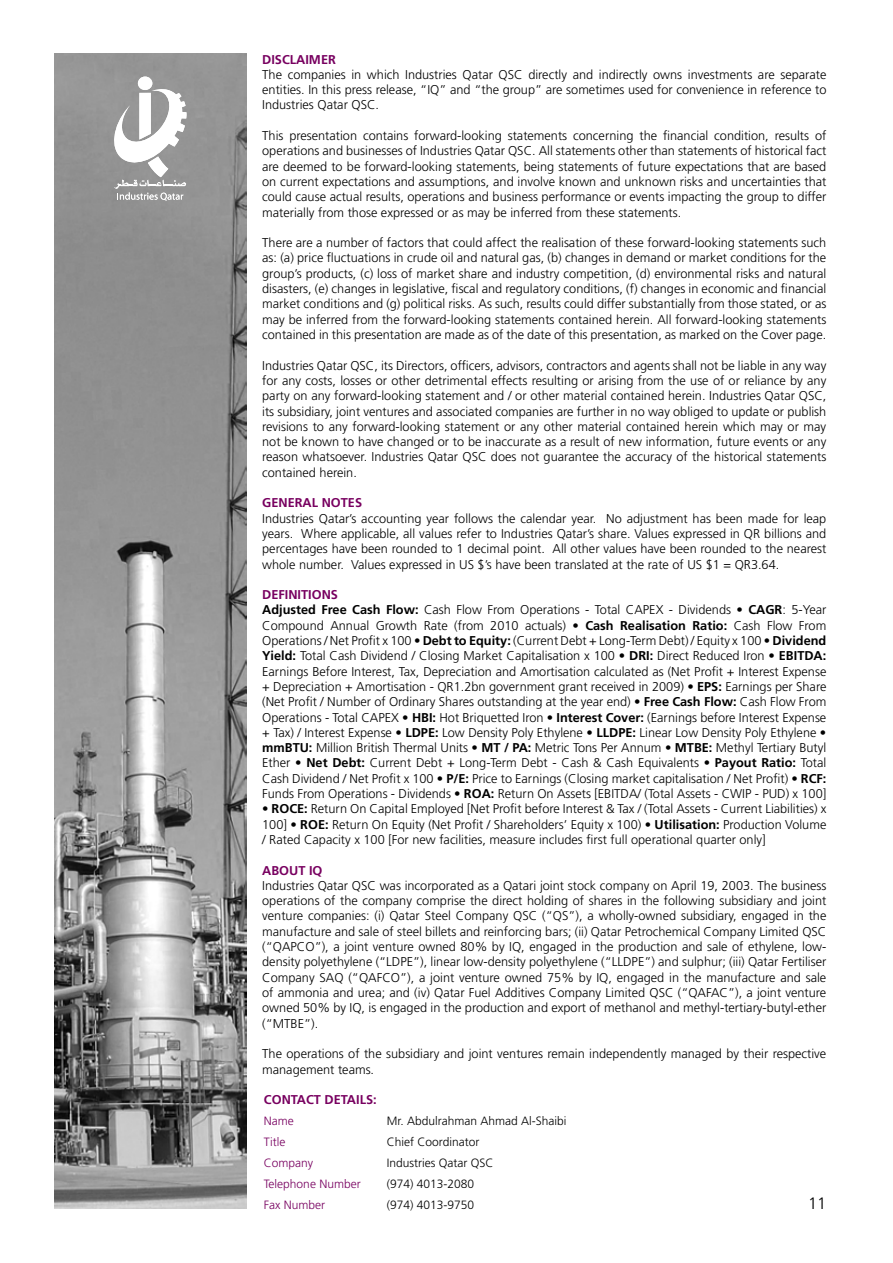
<style>
.page{position:relative;width:893px;height:1263px;background:#fff}
.page>*{position:absolute;margin:0;border:0;box-sizing:border-box;transform-origin:0 0}
.t1{font:300 16.5px "Frutiger LT Std";color:#000}
.t2{font:300 12.75px/15.3px "Frutiger LT Std";color:#000;text-align:justify}
.t3{font:700 12.75px "Frutiger LT Std";color:#780060}
.t4{font:300 12px "Frutiger LT Std";color:#000}
.t5{font:300 12px "Frutiger LT Std";color:#780060}
.s1{font-weight:700;color:#780060}
.s2{font-weight:700}
</style>
<div class="page">
<img style="left:54px;top:54px;width:193px;height:1155px">
<div style="left:138px;top:77px;width:14px;height:13px;background:#fff;border-radius:50%"></div>
<svg style="left:110px;top:88px;width:77px;height:113px"></svg>
<p class="t3" style="left:262px;top:52px;width:75px">DISCLAIMER</p>
<p class="t2" style="left:262px;top:67px;width:566px">The companies in which Industries Qatar QSC directly and indirectly owns investments are separate entities. In this press release, “IQ” and “the group” are sometimes used for convenience in reference to Industries Qatar QSC.</p>
<p class="t2" style="left:262px;top:128px;width:566px">This presentation contains forward-looking statements concerning the financial condition, results of operations and businesses of Industries Qatar QSC. All statements other than statements of historical fact are deemed to be forward-looking statements, being statements of future expectations that are based on current expectations and assumptions, and involve known and unknown risks and uncertainties that could cause actual results, operations and business performance or events impacting the group to differ materially from those expressed or as may be inferred from these statements.</p>
<p class="t2" style="left:262px;top:235px;width:566px">There are a number of factors that could affect the realisation of these forward-looking statements such as: (a) price fluctuations in crude oil and natural gas, (b) changes in demand or market conditions for the group’s products, (c) loss of market share and industry competition, (d) environmental risks and natural disasters, (e) changes in legislative, fiscal and regulatory conditions, (f) changes in economic and financial market conditions and (g) political risks. As such, results could differ substantially from those stated, or as may be inferred from the forward-looking statements contained herein. All forward-looking statements contained in this presentation are made as of the date of this presentation, as marked on the Cover page.</p>
<p class="t2" style="left:262px;top:358px;width:566px">Industries Qatar QSC, its Directors, officers, advisors, contractors and agents shall not be liable in any way for any costs, losses or other detrimental effects resulting or arising from the use of or reliance by any party on any forward-looking statement and / or other material contained herein. Industries Qatar QSC, its subsidiary, joint ventures and associated companies are further in no way obliged to update or publish revisions to any forward-looking statement or any other material contained herein which may or may not be known to have changed or to be inaccurate as a result of new information, future events or any reason whatsoever. Industries Qatar QSC does not guarantee the accuracy of the historical statements contained herein.</p>
<p class="t3" style="left:262px;top:495px;width:101px">GENERAL NOTES</p>
<p class="t2" style="left:262px;top:511px;width:566px">Industries Qatar’s accounting year follows the calendar year. No adjustment has been made for leap years. Where applicable, all values refer to Industries Qatar’s share. Values expressed in QR billions and percentages have been rounded to 1 decimal point. All other values have been rounded to the nearest whole number. Values expressed in US $’s have been translated at the rate of US $1 = QR3.64.</p>
<p class="t2" style="left:262px;top:587px;width:566px;text-align:left"><span class="s1">DEFINITIONS<br></span><span class="s2">Adjusted Free Cash Flow:</span> Cash Flow From Operations - Total CAPEX - Dividends • <span class="s2">CAGR</span>: 5-Year Compound Annual Growth Rate (from 2010 actuals) • <span class="s2">Cash Realisation Ratio:</span> Cash Flow From Operations / Net Profit x 100 • <span class="s2">Debt to Equity:</span> (Current Debt + Long-Term Debt) / Equity x 100 • <span class="s2">Dividend Yield:</span> Total Cash Dividend / Closing Market Capitalisation x 100 • <span class="s2">DRI:</span> Direct Reduced Iron • <span class="s2">EBITDA:<br></span>Earnings Before Interest, Tax, Depreciation and Amortisation calculated as (Net Profit + Interest Expense + Depreciation + Amortisation - QR1.2bn government grant received in 2009) • <span class="s2">EPS:</span> Earnings per Share (Net Profit / Number of Ordinary Shares outstanding at the year end) • <span class="s2">Free Cash Flow:</span> Cash Flow From Operations - Total CAPEX • <span class="s2">HBI:</span> Hot Briquetted Iron • <span class="s2">Interest Cover:</span> (Earnings before Interest Expense + Tax) / Interest Expense • <span class="s2">LDPE:</span> Low Density Poly Ethylene • <span class="s2">LLDPE:</span> Linear Low Density Poly Ethylene • <span class="s2">mmBTU:</span> Million British Thermal Units • <span class="s2">MT / PA:</span> Metric Tons Per Annum • <span class="s2">MTBE:</span> Methyl Tertiary Butyl Ether • <span class="s2">Net Debt:</span> Current Debt + Long-Term Debt - Cash &amp; Cash Equivalents • <span class="s2">Payout Ratio:</span> Total Cash Dividend / Net Profit x 100 • <span class="s2">P/E:</span> Price to Earnings (Closing market capitalisation / Net Profit) • <span class="s2">RCF:<br></span>Funds From Operations - Dividends • <span class="s2">ROA:</span> Return On Assets [EBITDA/ (Total Assets - CWIP - PUD) x 100]</p>
<p class="t2" style="left:262px;top:801px;width:566px">• <span class="s2">ROCE:</span> Return On Capital Employed [Net Profit before Interest &amp; Tax / (Total Assets - Current Liabilities) x 100] • <span class="s2">ROE:</span> Return On Equity (Net Profit / Shareholders’ Equity x 100) • <span class="s2">Utilisation:</span> Production Volume / Rated Capacity x 100 [For new facilities, measure includes first full operational quarter only]</p>
<p class="t3" style="left:262px;top:863px;width:62px">ABOUT IQ</p>
<p class="t2" style="left:262px;top:878px;width:566px">Industries Qatar QSC was incorporated as a Qatari joint stock company on April 19, 2003. The business operations of the company comprise the direct holding of shares in the following subsidiary and joint venture companies: (i) Qatar Steel Company QSC (“QS”), a wholly-owned subsidiary, engaged in the manufacture and sale of steel billets and reinforcing bars; (ii) Qatar Petrochemical Company Limited QSC (“QAPCO”), a joint venture owned 80% by IQ, engaged in the production and sale of ethylene, low&shy;density polyethylene (“LDPE”), linear low-density polyethylene (“LLDPE”) and sulphur; (iii) Qatar Fertiliser Company SAQ (“QAFCO”), a joint venture owned 75% by IQ, engaged in the manufacture and sale of ammonia and urea; and (iv) Qatar Fuel Additives Company Limited QSC (“QAFAC”), a joint venture owned 50% by IQ, is engaged in the production and export of methanol and methyl-tertiary-butyl-ether (“MTBE”).</p>
<p class="t2" style="left:262px;top:1046px;width:566px">The operations of the subsidiary and joint ventures remain independently managed by their respective management teams.</p>
<p class="t3" style="left:264px;top:1091px;width:114px">CONTACT DETAILS:</p>
<p class="t5" style="left:264px;top:1113px;width:31px">Name</p>
<p class="t4" style="left:387px;top:1113px;width:181px">Mr. Abdulrahman Ahmad Al-Shaibi</p>
<p class="t5" style="left:264px;top:1134px;width:23px">Title</p>
<p class="t4" style="left:387px;top:1134px;width:94px">Chief Coordinator</p>
<p class="t5" style="left:264px;top:1155px;width:51px">Company</p>
<p class="t4" style="left:387px;top:1155px;width:108px">Industries Qatar QSC</p>
<p class="t5" style="left:264px;top:1176px;width:98px">Telephone Number</p>
<p class="t4" style="left:387px;top:1176px;width:89px">(974) 4013-2080</p>
<p class="t5" style="left:264px;top:1197px;width:63px">Fax Number</p>
<p class="t4" style="left:387px;top:1197px;width:89px">(974) 4013-9750</p>
<p class="t1" style="left:808px;top:1194px;width:20px">11</p>
</div>
